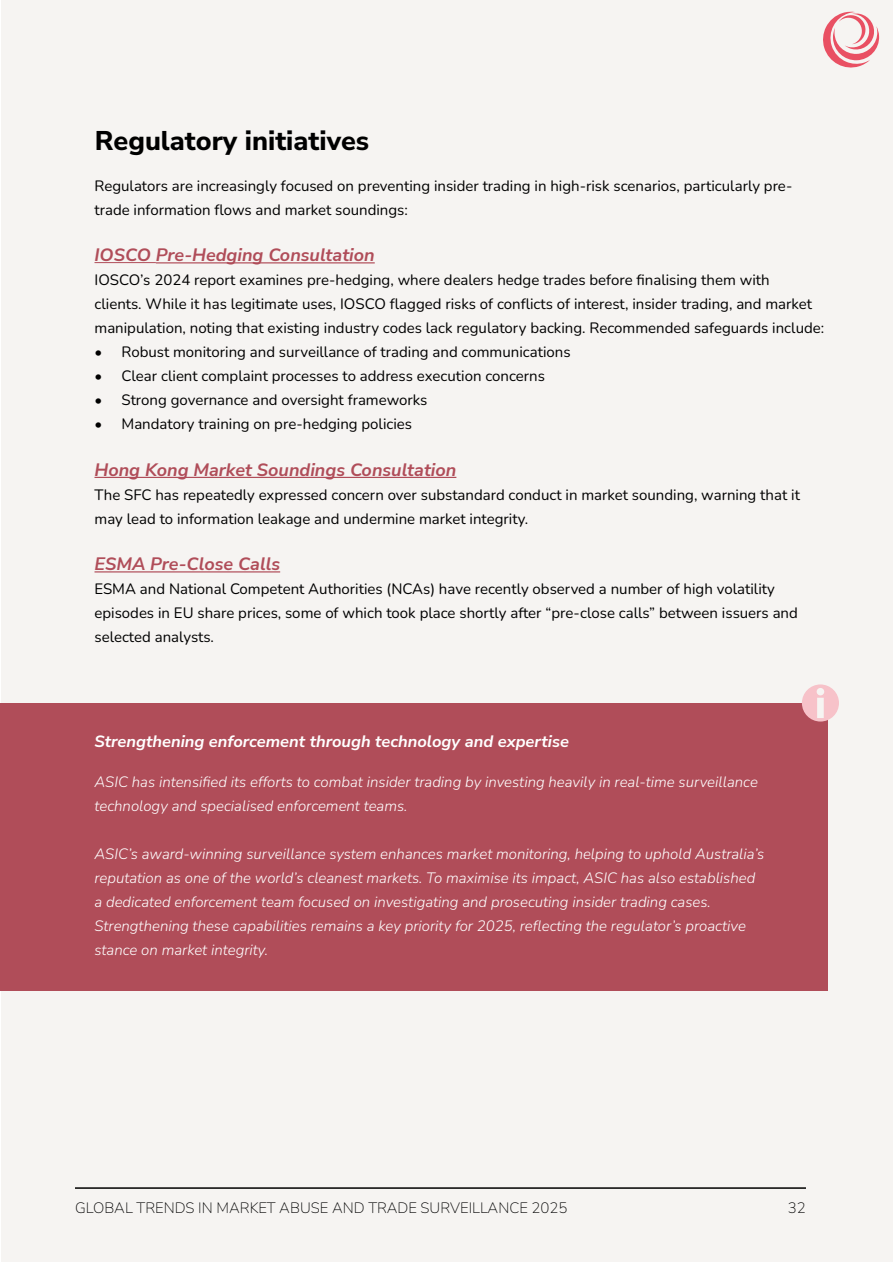
<style>
.page{position:relative;width:893px;height:1263px;background:#fff}
.page>*{position:absolute;margin:0;border:0;box-sizing:border-box;transform-origin:0 0}
.t1{font:200 27px "Nunito Sans 12 pt";color:#000}
.t2{font:italic 700 18px "Nunito Sans";color:#b04d59}
.t3{font:italic 700 16.5px "Nunito Sans";color:#fff}
.t4{font:15px/24px "Nunito";color:#000}
.t5{font:italic 300 15px/24px "Nunito";color:#fff}
.t6{font:200 15px "Nunito";color:#000}
</style>
<div class="page">
<div style="left:1px;top:1px;width:891px;height:1261px;background:#f6f4f2"></div>
<hr style="left:75px;top:1187px;width:731px;height:2px;background:#000">
<svg style="left:823px;top:12px;width:56px;height:56px"></svg>
<div style="left:0;top:703px;width:828px;height:287px;background:#b04d59"></div>
<hr style="left:94px;top:262px;width:62px;height:1px;background:#b04d59">
<hr style="left:156px;top:262px;width:219px;height:1px;background:#b04d59">
<hr style="left:94px;top:477px;width:362px;height:1px;background:#b04d59">
<hr style="left:94px;top:571px;width:186px;height:1px;background:#b04d59">
<div style="left:802px;top:684px;width:37px;height:37px;background:#f7c2c9;border-radius:50%"></div>
<svg style="left:817px;top:688px;width:7px;height:30px"></svg>
<h1 class="t1" style="left:95px;top:122px;width:276px">Regulatory initiatives</h1>
<p class="t4" style="left:94px;top:173px;width:699px">Regulators are increasingly focused on preventing insider trading in high-risk scenarios, particularly pre&shy;trade information flows and market soundings:</p>
<p class="t2" style="left:94px;top:242px;width:282px">IOSCO Pre-Hedging Consultation</p>
<p class="t4" style="left:94px;top:267px;width:731px">IOSCO’s 2024 report examines pre-hedging, where dealers hedge trades before finalising them with<br>clients. While it has legitimate uses, IOSCO flagged risks of conflicts of interest, insider trading, and market manipulation, noting that existing industry codes lack regulatory backing. Recommended safeguards include:</p>
<p class="t4" style="left:94px;top:339px;width:478px">• Robust monitoring and surveillance of trading and communications</p>
<p class="t4" style="left:94px;top:363px;width:452px">• Clear client complaint processes to address execution concerns</p>
<p class="t4" style="left:94px;top:387px;width:334px">• Strong governance and oversight frameworks</p>
<p class="t4" style="left:94px;top:411px;width:319px">• Mandatory training on pre-hedging policies</p>
<p class="t2" style="left:94px;top:457px;width:363px">Hong Kong Market Soundings Consultation</p>
<p class="t4" style="left:94px;top:482px;width:707px">The SFC has repeatedly expressed concern over substandard conduct in market sounding, warning that it may lead to information leakage and undermine market integrity.</p>
<p class="t2" style="left:94px;top:551px;width:187px">ESMA Pre-Close Calls</p>
<p class="t4" style="left:94px;top:576px;width:705px">ESMA and National Competent Authorities (NCAs) have recently observed a number of high volatility episodes in EU share prices, some of which took place shortly after “pre-close calls” between issuers and selected analysts.</p>
<p class="t3" style="left:94px;top:729px;width:476px">Strengthening enforcement through technology and expertise</p>
<p class="t5" style="left:94px;top:769px;width:665px">ASIC has intensified its efforts to combat insider trading by investing heavily in real-time surveillance technology and specialised enforcement teams.</p>
<p class="t5" style="left:94px;top:841px;width:671px">ASIC’s award-winning surveillance system enhances market monitoring, helping to uphold Australia’s reputation as one of the world’s cleanest markets. To maximise its impact, ASIC has also established a dedicated enforcement team focused on investigating and prosecuting insider trading cases.<br>Strengthening these capabilities remains a key priority for 2025, reflecting the regulator’s proactive stance on market integrity.</p>
<p class="t6" style="left:75px;top:1198px;width:494px">GLOBAL TRENDS IN MARKET ABUSE AND TRADE SURVEILLANCE 2025</p>
<p class="t6" style="left:788px;top:1198px;width:19px">32</p>
</div>
